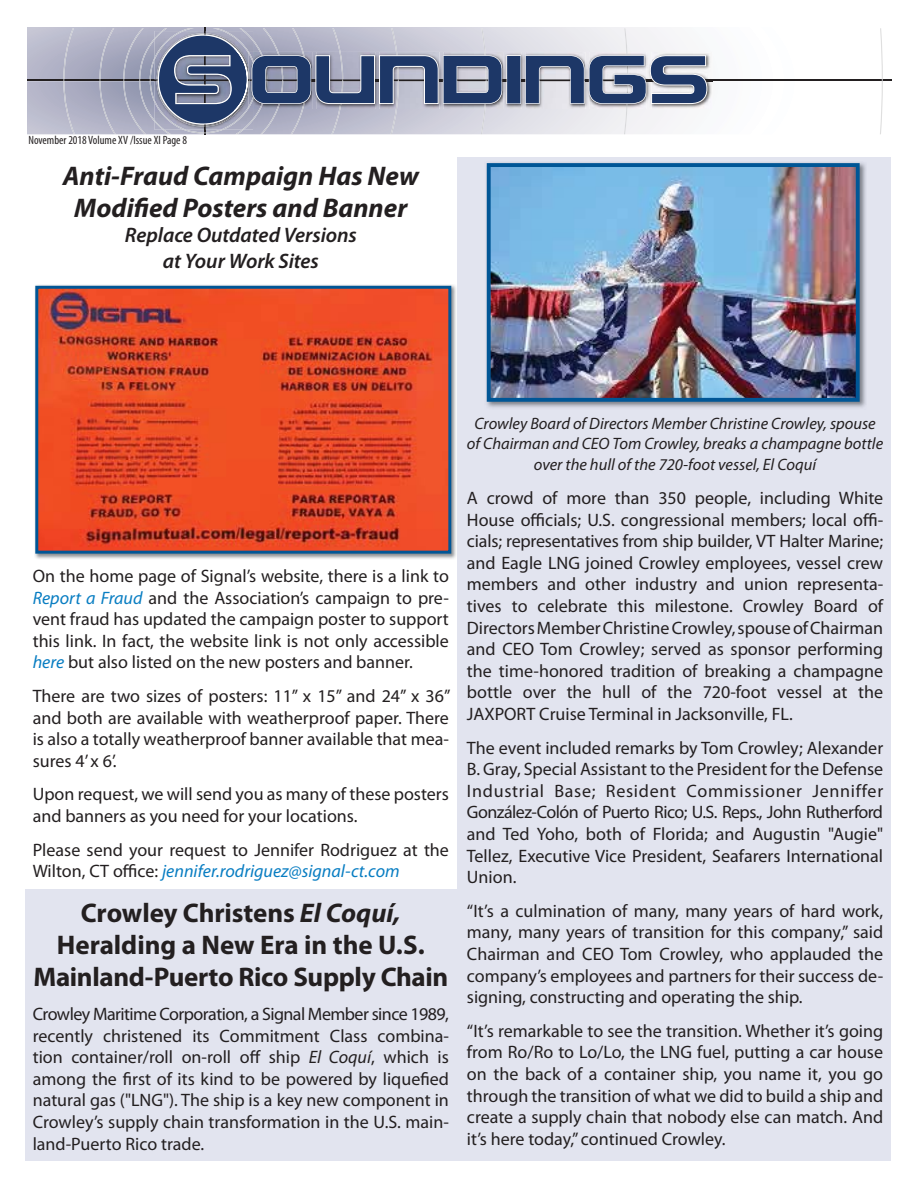
<style>
.page{position:relative;width:918px;height:1188px;background:#fff}
.page>*{position:absolute;margin:0;border:0;box-sizing:border-box;transform-origin:0 0}
.t1{font:700 27px/32.4px "Myriad Pro";letter-spacing:-.01em;color:#231f20;text-align:center}
.t2{font:italic 700 27px/32.4px "Myriad Pro";color:#231f20;text-align:center}
.t3{font:italic 600 21px/25.2px "Myriad Pro";letter-spacing:-.005em;color:#231f20;text-align:center}
.t4{font:18px/21.6px "Myriad Pro";color:#231f20;text-align:justify}
.t5{font:italic 16.5px/19.8px "Myriad Pro";color:#231f20;text-align:center}
.t6{font:condensed 12px "Myriad Pro";color:#231f20}
.s1{font-style:italic;color:#087dc2}
.s2{font-style:italic}
</style>
<div class="page">
<div style="left:26px;top:889px;width:432px;height:272px;background:#e2e4ef"></div>
<div style="left:458px;top:158px;width:433px;height:1003px;background:#e2e4ef"></div>
<svg style="left:27px;top:27px;width:864px;height:107px"></svg>
<hr style="left:204px;top:27px;width:1px;height:107px;background:#231f20">
<hr style="left:27px;top:80px;width:864px;height:1px;background:#231f20">
<svg style="left:99px;top:28px;width:17px;height:106px;background:#a9abbe"></svg>
<svg style="left:63px;top:28px;width:12px;height:106px"></svg>
<svg style="left:880px;top:28px;width:3px;height:106px"></svg>
<img style="left:707px;top:52px;width:5px;height:57px">
<svg style="left:123px;top:28px;width:584px;height:106px;background:#99a0b5"></svg>
<img style="left:35px;top:285px;width:421px;height:274px">
<img style="left:39px;top:290px;width:408px;height:260px">
<div style="left:35px;top:286px;width:416px;height:268px;border:3px solid #005696"></div>
<img style="left:486px;top:162px;width:380px;height:246px">
<img style="left:492px;top:168px;width:363px;height:229px">
<div style="left:487px;top:163px;width:373px;height:239px;border:4px solid #005696"></div>
<p class="t6" style="left:28px;top:133px;width:160px">November 2018 Volume XV /Issue XI Page 8</p>
<h1 class="t2" style="left:63px;top:161px;width:357px">Anti-Fraud Campaign Has New<br>Modified Posters and Banner</h1>
<p class="t3" style="left:125px;top:224px;width:234px">Replace Outdated Versions at Your Work Sites</p>
<p class="t4" style="left:33px;top:566px;width:418px">On the home page of Signal’s website, there is a link to <span class="s1">Report a Fraud</span> and the Association’s campaign to pre&shy;vent fraud has updated the campaign poster to support this link. In fact, the website link is not only accessible <span class="s1">here</span> but also listed on the new posters and banner.</p>
<p class="t4" style="left:33px;top:686px;width:419px">There are two sizes of posters: 11” x 15” and 24” x 36” and both are available with weatherproof paper. There is also a totally weatherproof banner available that mea&shy;sures 4’ x 6’.</p>
<p class="t4" style="left:33px;top:785px;width:418px">Upon request, we will send you as many of these posters and banners as you need for your locations.</p>
<p class="t4" style="left:33px;top:840px;width:418px">Please send your request to Jennifer Rodriguez at the<br>Wilton, CT office: <span class="s1">jennifer.rodriguez@signal-ct.com</span></p>
<h1 class="t1" style="left:33px;top:898px;width:416px">Crowley Christens <span class="s2">El Coquí,<br></span>Heralding a New Era in the U.S.<br>Mainland-Puerto Rico Supply Chain</h1>
<p class="t4" style="left:33px;top:1004px;width:418px">Crowley Maritime Corporation, a Signal Member since 1989, recently christened its Commitment Class combina&shy;tion container/roll on-roll off ship <span class="s2">El Coquí</span>, which is among the first of its kind to be powered by liquefied natural gas ("LNG"). The ship is a key new component in Crowley’s supply chain transformation in the U.S. main&shy;land-Puerto Rico trade.</p>
<p class="t5" style="left:467px;top:415px;width:418px">Crowley Board of Directors Member Christine Crowley, spouse of Chairman and CEO Tom Crowley, breaks a champagne bottle</p>
<p class="t5" style="left:534px;top:456px;width:284px">over the hull of the 720-foot vessel, El Coquí</p>
<p class="t4" style="left:467px;top:488px;width:418px">A crowd of more than 350 people, including White House officials; U.S. congressional members; local offi&shy;cials; representatives from ship builder, VT Halter Marine; and Eagle LNG joined Crowley employees, vessel crew members and other industry and union representa&shy;tives to celebrate this milestone. Crowley Board of Directors Member Christine Crowley, spouse of Chairman and CEO Tom Crowley; served as sponsor performing the time-honored tradition of breaking a champagne bottle over the hull of the 720-foot vessel at the JAXPORT Cruise Terminal in Jacksonville, FL.</p>
<p class="t4" style="left:467px;top:738px;width:418px">The event included remarks by Tom Crowley; Alexander B. Gray, Special Assistant to the President for the Defense Industrial Base; Resident Commissioner Jenniffer González-Colón of Puerto Rico; U.S. Reps., John Rutherford and Ted Yoho, both of Florida; and Augustin "Augie" Tellez, Executive Vice President, Seafarers International Union.</p>
<p class="t4" style="left:467px;top:901px;width:418px">“It’s a culmination of many, many years of hard work, many, many years of transition for this company,” said Chairman and CEO Tom Crowley, who applauded the company’s employees and partners for their success de&shy;signing, constructing and operating the ship.</p>
<p class="t4" style="left:467px;top:1021px;width:418px">“It’s remarkable to see the transition. Whether it’s going from Ro/Ro to Lo/Lo, the LNG fuel, putting a car house on the back of a container ship, you name it, you go through the transition of what we did to build a ship and create a supply chain that nobody else can match. And it’s here today,” continued Crowley.</p>
</div>
